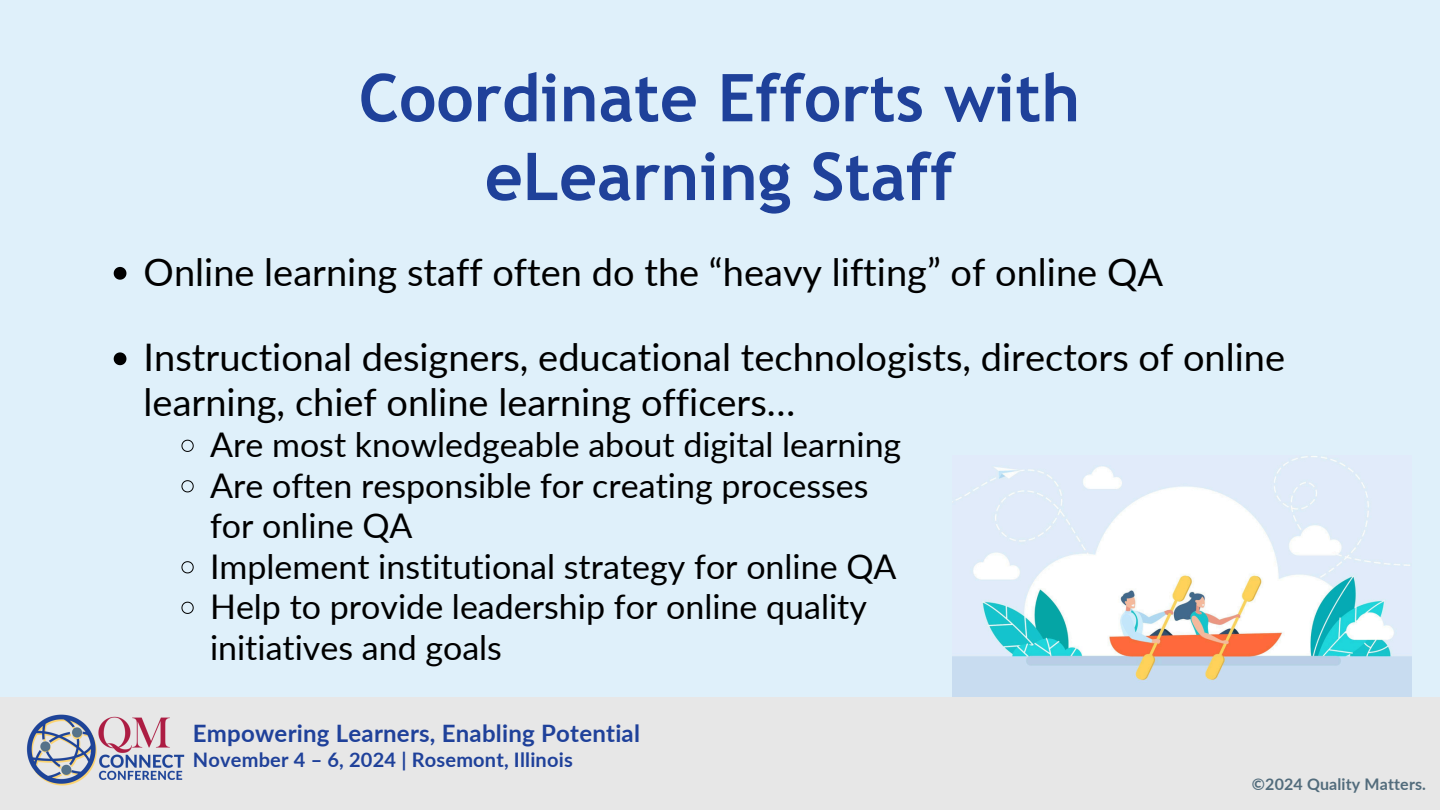
<style>
.page{position:relative;width:1440px;height:810px;background:#dff0fa}
.page>*{position:absolute;margin:0;border:0;box-sizing:border-box;transform-origin:0 0}
.t1{font:700 66px/78.8px "Trebuchet MS";color:#1f419a;text-align:center}
.t2{font:38px/45px "Lato";color:#000}
.t3{font:34px "Lato";color:#000}
.t4{font:700 24px "Lato";letter-spacing:.01em;color:#1f419a}
.t5{font:700 20px "Lato";letter-spacing:.01em;color:#1f419a}
.t6{font:700 16px "Lato";letter-spacing:.01em;color:#526c7c}
</style>
<div class="page">
<svg style="left:114px;top:267px;width:12px;height:13px"></svg>
<svg style="left:114px;top:352px;width:12px;height:13px"></svg>
<svg style="left:181px;top:439px;width:13px;height:13px"></svg>
<svg style="left:181px;top:480px;width:13px;height:13px"></svg>
<svg style="left:181px;top:561px;width:13px;height:13px"></svg>
<svg style="left:181px;top:601px;width:13px;height:13px"></svg>
<img style="left:953px;top:456px;width:459px;height:240px">
<div style="left:0;top:697px;width:1440px;height:113px;background:#e7e7e7"></div>
<img style="left:26px;top:714px;width:159px;height:72px">
<h1 class="t1" style="left:359px;top:58px;width:723px">Coordinate Efforts with eLearning Staff</h1>
<p class="t2" style="left:144px;top:248px;width:1021px">Online learning staff often do the “heavy lifting” of online QA</p>
<p class="t2" style="left:144px;top:334px;width:1143px">Instructional designers, educational technologists, directors of online learning, chief online learning officers…</p>
<p class="t3" style="left:210px;top:424px;width:693px">Are most knowledgeable about digital learning</p>
<p class="t3" style="left:210px;top:464px;width:660px">Are often responsible for creating processes</p>
<p class="t3" style="left:210px;top:505px;width:204px">for online QA</p>
<p class="t3" style="left:210px;top:545px;width:688px">Implement institutional strategy for online QA</p>
<p class="t3" style="left:210px;top:586px;width:658px">Help to provide leadership for online quality</p>
<p class="t3" style="left:210px;top:626px;width:293px">initiatives and goals</p>
<p class="t4" style="left:193px;top:718px;width:449px">Empowering Learners, Enabling Potential</p>
<p class="t5" style="left:193px;top:747px;width:381px">November 4 – 6, 2024 | Rosemont, Illinois</p>
<h4 class="t6" style="left:1252px;top:774px;width:176px">©2024 Quality Matters.</h4>
</div>
